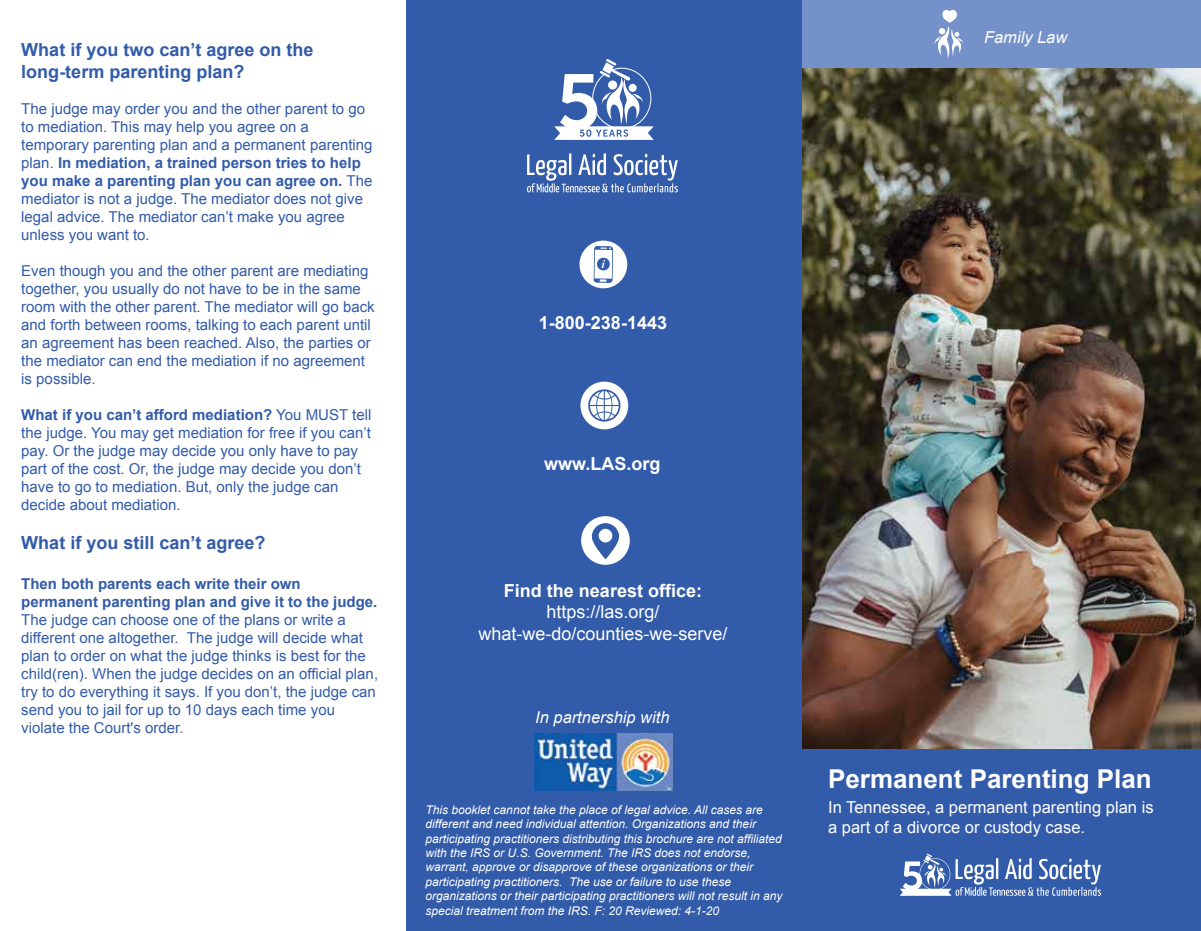
<style>
.page{position:relative;width:1201px;height:931px;background:#fff}
.page>*{position:absolute;margin:0;border:0;box-sizing:border-box;transform-origin:0 0}
.t1{font:700 25.95px "Arial";color:#fff}
.t2{font:700 18px/21.6px "Arial";color:#325ba9}
.t3{font:700 18px "Arial";color:#fff}
.t4{font:18px/21.6px "Arial";color:#fff;text-align:center}
.t5{font:16.5px/19.8px "Arial";color:#fff}
.t6{font:italic 16.5px "Arial";color:#fff}
.t7{font:italic 16.35px "Arial";color:#fff}
.t8{font:15px/18px "Arial";color:#325ba9}
.t9{font:700 15px/18px "Arial";color:#325ba9}
.t10{font:italic 12px/14.4px "Arial";color:#fff}
.s1{font-weight:700}
</style>
<div class="page">
<div style="left:803px;top:684px;width:397px;height:247px;background:#325ba9"></div>
<div style="left:406px;top:0;width:410px;height:931px;background:#325ba9"></div>
<svg style="left:554px;top:59px;width:99px;height:81px"></svg>
<svg style="left:580px;top:382px;width:48px;height:47px"></svg>
<svg style="left:579px;top:240px;width:48px;height:49px"></svg>
<svg style="left:581px;top:516px;width:48px;height:49px"></svg>
<svg style="left:527px;top:153px;width:150px;height:39px"></svg>
<svg style="left:900px;top:854px;width:200px;height:42px"></svg>
<img style="left:535px;top:733px;width:137px;height:57px">
<img style="left:802px;top:68px;width:398px;height:680px">
<div style="left:802px;top:0;width:398px;height:68px;background:#7491ca"></div>
<svg style="left:934px;top:10px;width:28px;height:49px"></svg>
<p class="t2" style="left:21px;top:39px;width:294px">What if you two can’t agree on the long-term parenting plan?</p>
<p class="t8" style="left:21px;top:99px;width:353px">The judge may order you and the other parent to go to mediation. This may help you agree on a temporary parenting plan and a permanent parenting plan. <span class="s1">In mediation, a trained person tries to help you make a parenting plan you can agree on.</span> The mediator is not a judge. The mediator does not give legal advice. The mediator can’t make you agree unless you want to.</p>
<p class="t8" style="left:21px;top:261px;width:355px">Even though you and the other parent are mediating together, you usually do not have to be in the same room with the other parent. The mediator will go back and forth between rooms, talking to each parent until an agreement has been reached. Also, the parties or the mediator can end the mediation if no agreement is possible.</p>
<p class="t8" style="left:21px;top:405px;width:351px"><span class="s1">What if you can’t afford mediation?</span> You MUST tell the judge. You may get mediation for free if you can’t pay. Or the judge may decide you only have to pay part of the cost. Or, the judge may decide you don’t have to go to mediation. But, only the judge can decide about mediation.</p>
<p class="t2" style="left:21px;top:532px;width:246px">What if you still can’t agree?</p>
<p class="t9" style="left:21px;top:575px;width:357px">Then both parents each write their own permanent parenting plan and give it to the judge.</p>
<p class="t8" style="left:21px;top:611px;width:358px">The judge can choose one of the plans or write a different one altogether. The judge will decide what plan to order on what the judge thinks is best for the child(ren). When the judge decides on an official plan, try to do everything it says. If you don’t, the judge can send you to jail for up to 10 days each time you violate the Court's order.</p>
<p class="t6" style="left:983px;top:29px;width:85px">Family Law</p>
<p class="t3" style="left:538px;top:312px;width:130px">1-800-238-1443</p>
<p class="t3" style="left:544px;top:454px;width:118px">www.LAS.org</p>
<p class="t3" style="left:504px;top:581px;width:200px">Find the nearest office:</p>
<p class="t4" style="left:478px;top:601px;width:251px">https://las.org/ what-we-do/counties-we-serve/</p>
<p class="t7" style="left:535px;top:708px;width:136px">In partnership with</p>
<p class="t10" style="left:425px;top:802px;width:358px">This booklet cannot take the place of legal advice. All cases are different and need individual attention. Organizations and their participating practitioners distributing this brochure are not affiliated with the IRS or U.S. Government. The IRS does not endorse, warrant, approve or disapprove of these organizations or their participating practitioners. The use or failure to use these organizations or their participating practitioners will not result in any special treatment from the IRS. F: 20 Reviewed: 4-1-20</p>
<h1 class="t1" style="left:827px;top:764px;width:325px">Permanent Parenting Plan</h1>
<p class="t5" style="left:827px;top:798px;width:327px">In Tennessee, a permanent parenting plan is a part of a divorce or custody case.</p>
</div>
